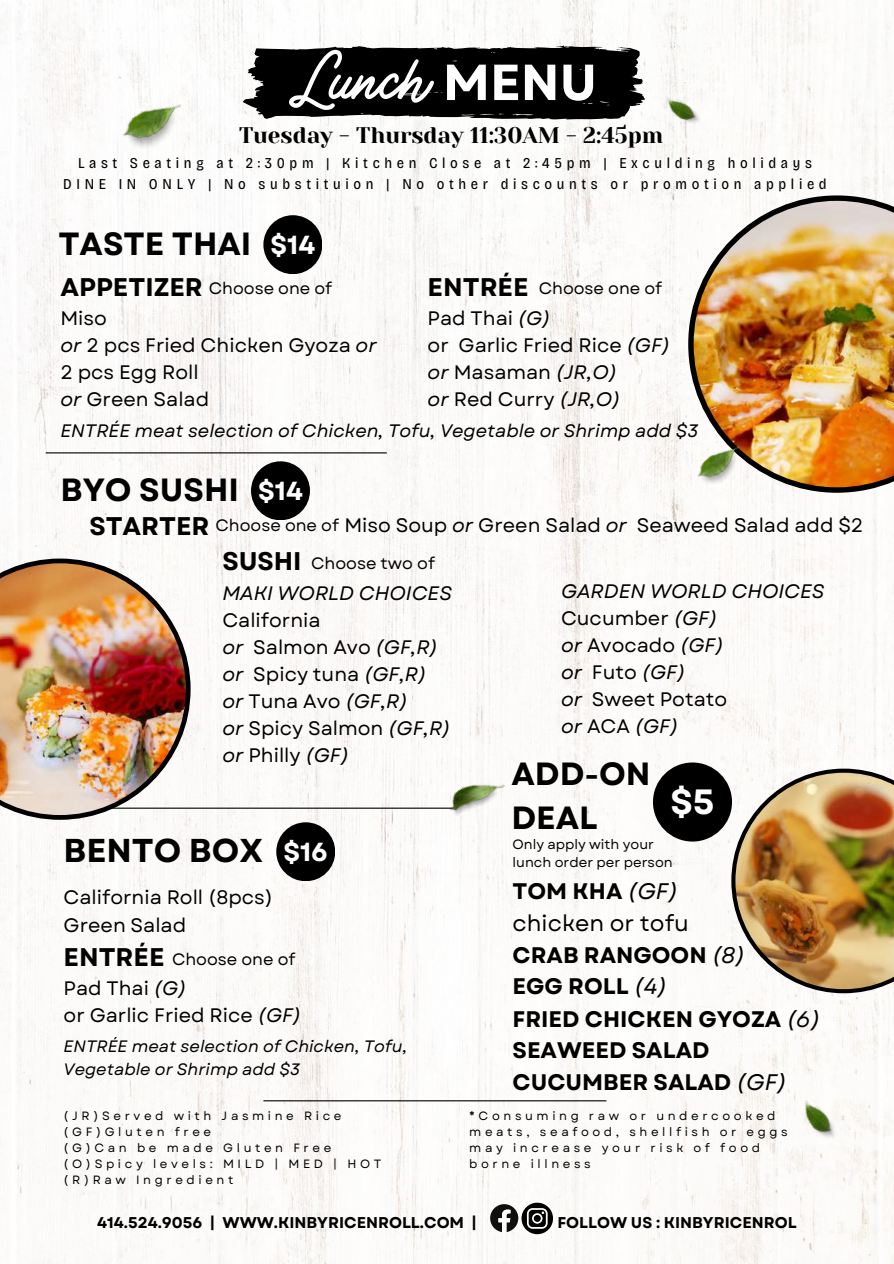
<style>
.page{position:relative;width:894px;height:1264px;background:#fff}
.page>*{position:absolute;margin:0;border:0;box-sizing:border-box;transform-origin:0 0}
.t1{font:70.35px "Vintage Rotter";color:#fff}
.t2{font:700 35.1px "Garet";color:#fff}
.t3{font:700 33px "Garet";color:#000}
.t4{font:700 32.1px/43.8px "Garet";color:#000}
.t5{font:700 25.5px "Garet";color:#000}
.t6{font:700 22.5px/31.7px "Garet";color:#000}
.t7{font:22.5px "Yeseva One";color:#000}
.t8{font:19.5px/27px "Garet";color:#000}
.t9{font:italic 19.5px/27px "Garet";color:#000}
.t10{font:italic 18px "Garet";color:#000}
.t11{font:italic 16.5px/22.5px "Garet";color:#000}
.t12{font:16.5px "Garet";color:#000}
.t13{font:700 15.6px "Garet";color:#000}
.t14{font:semi-condensed 15px/20.2px "Bricolage Grotesque";letter-spacing:.31em;color:#000;text-align:center}
.t15{font:13.5px/18px "Garet";color:#000}
.t16{font:12px/16px "Garet";letter-spacing:.3em;color:#000}
.s1{font-family:"Garet";font-weight:700;font-size:50.55px}
.s2{font-size:26.1px;color:#fff}
.s3{font-style:italic}
.s4{font-style:normal}
.s5{font-weight:400;font-style:italic}
.s6{font-weight:400}
</style>
<div class="page">
<img style="left:0;top:0;width:893px;height:1263px">
<hr style="left:46px;top:452px;width:340px;height:1px;background:#000">
<div style="left:263px;top:215px;width:59px;height:59px;background:#000;border-radius:50%"></div>
<img style="left:688px;top:195px;width:205px;height:298px">
<img style="left:731px;top:768px;width:162px;height:225px">
<img style="left:0;top:558px;width:190px;height:261px">
<hr style="left:111px;top:807px;width:343px;height:1px;background:#000">
<img style="left:443px;top:766px;width:65px;height:60px">
<img style="left:117px;top:90px;width:77px;height:73px">
<img style="left:692px;top:436px;width:59px;height:59px">
<img style="left:663px;top:97px;width:43px;height:29px">
<img style="left:793px;top:1100px;width:53px;height:44px">
<svg style="left:243px;top:45px;width:401px;height:75px;background:#1f1f1f"></svg>
<div style="left:251px;top:461px;width:59px;height:59px;background:#000;border-radius:50%"></div>
<div style="left:652px;top:762px;width:79px;height:79px;background:#000;border-radius:50%"></div>
<hr style="left:263px;top:1100px;width:343px;height:1px;background:#000">
<svg style="left:490px;top:1202px;width:63px;height:32px"></svg>
<div style="left:276px;top:822px;width:59px;height:59px;background:#000;border-radius:50%"></div>
<h1 class="t1" style="left:288px;top:35px;width:310px">Lunch <span class="s1">MENU</span></h1>
<p class="t7" style="left:239px;top:122px;width:425px">Tuesday - Thursday 11:30AM - 2:45pm</p>
<p class="t14" style="left:63px;top:153px;width:764px">Last Seating at 2:30pm | Kitchen Close at 2:45pm | Exculding holidays<br>DINE IN ONLY | No substituion | No other discounts or promotion applied</p>
<h3 class="t4" style="left:58px;top:222px;width:258px">TASTE THAI <span class="s2">$14</span></h3>
<h3 class="t5" style="left:427px;top:269px;width:102px">ENTRÉE</h3>
<p class="t8" style="left:427px;top:305px;width:244px">Pad Thai <span class="s3">(G)<br></span>or Garlic Fried Rice <span class="s3">(GF) or</span> Masaman <span class="s3">(JR,O)<br>or</span> Red Curry <span class="s3">(JR,O)</span></p>
<h3 class="t5" style="left:60px;top:268px;width:144px">APPETIZER</h3>
<p class="t8" style="left:60px;top:305px;width:318px">Miso<br><span class="s3">or</span> 2 pcs Fried Chicken Gyoza <span class="s3">or<br></span>2 pcs Egg Roll<br><span class="s3">or</span> Green Salad</p>
<p class="t12" style="left:209px;top:277px;width:125px">Choose one of</p>
<p class="t12" style="left:538px;top:277px;width:125px">Choose one of</p>
<p class="t10" style="left:60px;top:417px;width:639px">ENTRÉE meat selection of Chicken, Tofu, Vegetable or Shrimp add $3</p>
<h3 class="t4" style="left:61px;top:468px;width:244px">BYO SUSHI <span class="s2">$14</span></h3>
<h3 class="t5" style="left:89px;top:507px;width:122px">STARTER</h3>
<p class="t8" style="left:344px;top:511px;width:520px">Miso Soup <span class="s3">or</span> Green Salad <span class="s3">or</span> Seaweed Salad add $2</p>
<p class="t12" style="left:215px;top:513px;width:125px">Choose one of</p>
<p class="t12" style="left:311px;top:551px;width:125px">Choose two of</p>
<h3 class="t5" style="left:222px;top:543px;width:81px">SUSHI</h3>
<p class="t9" style="left:222px;top:579px;width:231px">MAKI WORLD CHOICES</p>
<p class="t8" style="left:222px;top:606px;width:230px">California<br><span class="s3">or</span> Salmon Avo <span class="s3">(GF,R) or</span> Spicy tuna <span class="s3">(GF,R) or</span> Tuna Avo <span class="s3">(GF,R)<br>or</span> Spicy Salmon <span class="s3">(GF,R) or</span> Philly <span class="s3">(GF)</span></p>
<p class="t9" style="left:561px;top:577px;width:265px">GARDEN WORLD CHOICES<br><span class="s4">Cucumber</span> (GF)<br>or <span class="s4">Avocado</span> (GF)<br>or <span class="s4">Futo</span> (GF)<br>or <span class="s4">Sweet Potato<br></span>or <span class="s4">ACA</span> (GF)</p>
<h3 class="t4" style="left:511px;top:752px;width:141px">ADD-ON<br>DEAL</h3>
<h2 class="t2" style="left:670px;top:776px;width:46px">$5</h2>
<h3 class="t3" style="left:64px;top:827px;width:266px">BENTO BOX <span class="s2">$16</span></h3>
<p class="t8" style="left:64px;top:883px;width:211px">California Roll (8pcs)</p>
<h3 class="t5" style="left:64px;top:938px;width:102px">ENTRÉE</h3>
<p class="t8" style="left:64px;top:975px;width:239px">Pad Thai <span class="s3">(G)<br></span>or Garlic Fried Rice <span class="s3">(GF)</span></p>
<p class="t8" style="left:64px;top:911px;width:124px">Green Salad</p>
<p class="t12" style="left:172px;top:946px;width:125px">Choose one of</p>
<p class="t11" style="left:64px;top:1035px;width:345px">ENTRÉE meat selection of Chicken, Tofu,<br>Vegetable or Shrimp add $3</p>
<p class="t16" style="left:64px;top:1107px;width:319px">(JR)Served with Jasmine Rice (GF)Gluten free<br>(G)Can be made Gluten Free (O)Spicy levels: MILD | MED | HOT (R)Raw Ingredient</p>
<p class="t15" style="left:512px;top:835px;width:162px">Only apply with your lunch order per person</p>
<p class="t6" style="left:512px;top:875px;width:309px">TOM KHA <span class="s5">(GF)<br></span><span class="s6">chicken or tofu<br></span>CRAB RANGOON <span class="s5">(8)<br></span>EGG ROLL <span class="s5">(4)<br></span>FRIED CHICKEN GYOZA <span class="s5">(6)<br></span>SEAWEED SALAD<br>CUCUMBER SALAD <span class="s5">(GF)</span></p>
<p class="t16" style="left:469px;top:1107px;width:320px">*Consuming raw or undercooked meats, seafood, shellfish or eggs may increase your risk of food borne illness</p>
<p class="t13" style="left:97px;top:1211px;width:381px">414.524.9056 | WWW.KINBYRICENROLL.COM |</p>
<p class="t13" style="left:557px;top:1211px;width:241px">FOLLOW US : KINBYRICENROL</p>
</div>
